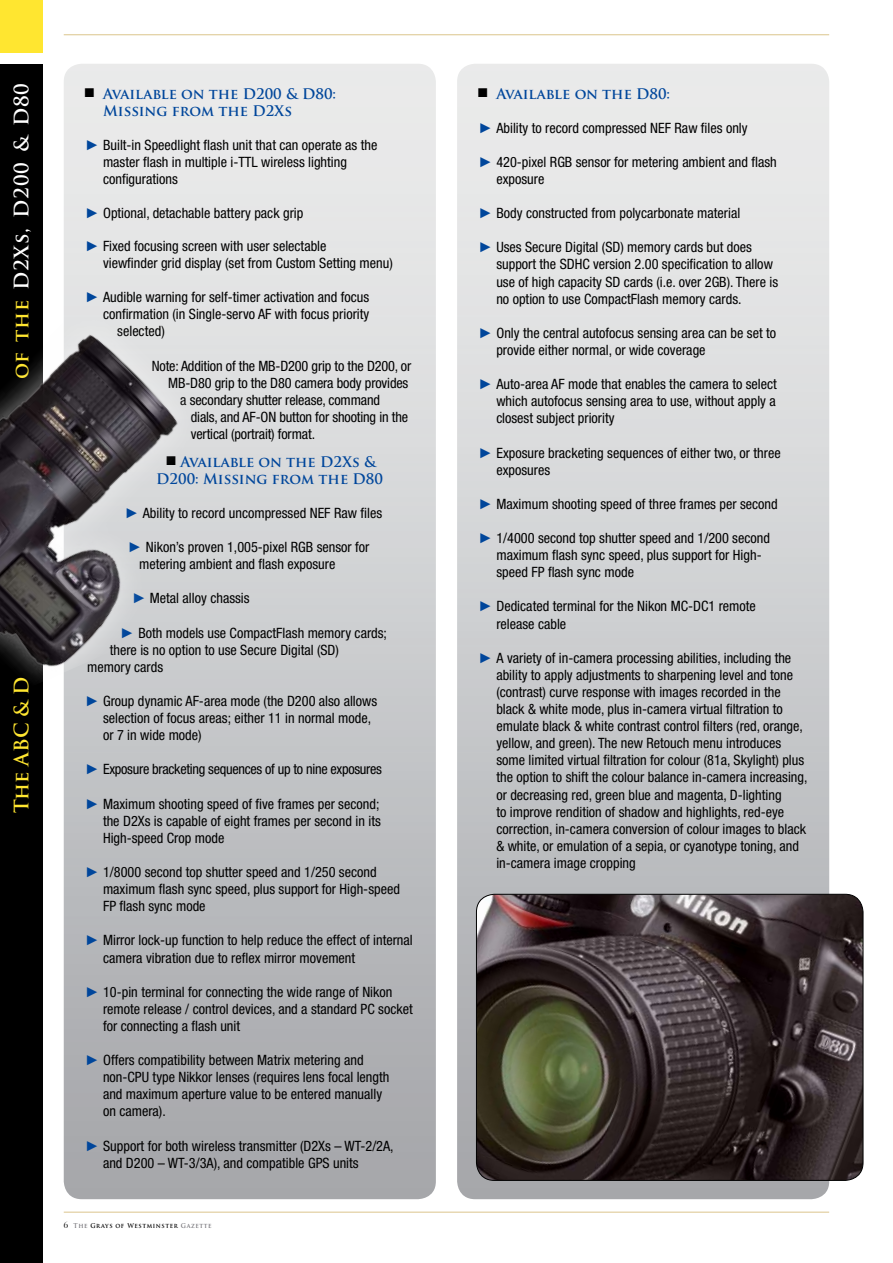
<style>
.page{position:relative;width:893px;height:1263px;background:#fff}
.page>*{position:absolute;margin:0;border:0;box-sizing:border-box;transform-origin:0 0}
.t1{font:700 19.5px "Trajan Pro";letter-spacing:.035em;color:#fff}
.t2{font:700 19.5px "Trajan Pro";color:#ffe630}
.t3{font:condensed 14.25px/17.1px "Helvetica Neue LT";color:#000}
.t4{font:700 14.25px/17.1px "Trajan Pro";color:#00469b}
.t5{font:condensed 14.25px "Helvetica Neue LT";letter-spacing:-.02em;color:#000}
.t6{font:700 6.45px "Trajan Pro";letter-spacing:.1em;color:#000;scale:.93 1}
.s1{color:#ffe630}
.s2{font-family:"Arial";font-stretch:normal;color:#00469b}
.s3{color:#747378}
</style>
<div class="page">
<hr style="left:64px;top:1212px;width:765px;height:1px;background:#dbc58c">
<hr style="left:64px;top:34px;width:765px;height:1px;background:#dbc58c">
<img style="left:457px;top:64px;width:372px;height:1135px;border-radius:18px">
<div style="left:0;top:0;width:43px;height:1263px;background:#000"></div>
<div style="left:0;top:0;width:43px;height:64px;background:#ffe630"></div>
<div style="left:0;top:53px;width:43px;height:11px;background:#fff"></div>
<img style="left:476px;top:894px;width:387px;height:286px">
<div style="left:476px;top:894px;width:387px;height:286px;border:1px solid #000;border-radius:18px"></div>
<img style="left:0;top:266px;width:313px;height:432px">
<img style="left:716px;top:34px;width:114px;height:241px">
<svg style="left:85px;top:88px;width:9px;height:9px"></svg>
<svg style="left:167px;top:456px;width:9px;height:9px"></svg>
<svg style="left:478px;top:88px;width:9px;height:9px"></svg>
<svg style="left:478px;top:1148px;width:9px;height:9px"></svg>
<h1 class="t1" style="left:9px;top:379px;width:298px;rotate:-90deg"><span class="s1">of the</span> D2Xs, D200 &amp; D80</h1>
<p class="t4" style="left:103px;top:85px;width:235px">Available on the D200 &amp; D80:<br>Missing from the D2Xs</p>
<p class="t3" style="left:103px;top:136px;width:276px;text-indent:-18px"><span class="s2">►</span> Built-in Speedlight flash unit that can operate as the master flash in multiple i-TTL wireless lighting configurations</p>
<p class="t3" style="left:85px;top:204px;width:220px"><span class="s2">►</span> Optional, detachable battery pack grip</p>
<p class="t3" style="left:103px;top:237px;width:291px;text-indent:-18px"><span class="s2">►</span> Fixed focusing screen with user selectable<br>viewfinder grid display (set from Custom Setting menu)</p>
<p class="t3" style="left:85px;top:288px;width:286px"><span class="s2">►</span> Audible warning for self-timer activation and focus</p>
<p class="t3" style="left:103px;top:306px;width:268px">confirmation (in Single-servo AF with focus priority</p>
<p class="t3" style="left:117px;top:323px;width:49px">selected)</p>
<p class="t3" style="left:152px;top:357px;width:261px">Note: Addition of the MB-D200 grip to the D200, or</p>
<p class="t3" style="left:168px;top:374px;width:242px">MB-D80 grip to the D80 camera body provides</p>
<p class="t3" style="left:180px;top:391px;width:201px">a secondary shutter release, command</p>
<p class="t3" style="left:191px;top:408px;width:219px">dials, and AF-ON button for shooting in the</p>
<p class="t3" style="left:191px;top:425px;width:126px">vertical (portrait) format.</p>
<p class="t4" style="left:156px;top:453px;width:228px;text-indent:24px">Available on the D2Xs &amp;<br>D200: Missing from the D80</p>
<p class="t3" style="left:125px;top:504px;width:259px"><span class="s2">►</span> Ability to record uncompressed NEF Raw files</p>
<p class="t3" style="left:139px;top:538px;width:232px;text-indent:-11px"><span class="s2">►</span> Nikon’s proven 1,005-pixel RGB sensor for metering ambient and flash exposure</p>
<p class="t3" style="left:132px;top:590px;width:119px"><span class="s2">►</span> Metal alloy chassis</p>
<p class="t3" style="left:120px;top:624px;width:268px"><span class="s2">►</span> Both models use CompactFlash memory cards;</p>
<p class="t3" style="left:110px;top:641px;width:231px">there is no option to use Secure Digital (SD)</p>
<p class="t3" style="left:87px;top:658px;width:77px">memory cards</p>
<p class="t3" style="left:103px;top:692px;width:276px;text-indent:-18px"><span class="s2">►</span> Group dynamic AF-area mode (the D200 also allows selection of focus areas; either 11 in normal mode, or 7 in wide mode)</p>
<p class="t5" style="left:85px;top:761px;width:298px"><span class="s2">►</span> Exposure bracketing sequences of up to nine exposures</p>
<p class="t3" style="left:103px;top:795px;width:279px;text-align:justify;text-indent:-18px"><span class="s2">►</span> Maximum shooting speed of five frames per second; the D2Xs is capable of eight frames per second in its High-speed Crop mode</p>
<p class="t3" style="left:103px;top:863px;width:298px;text-indent:-18px"><span class="s2">►</span> 1/8000 second top shutter speed and 1/250 second maximum flash sync speed, plus support for High-speed<br>FP flash sync mode</p>
<p class="t3" style="left:103px;top:932px;width:311px;text-indent:-18px"><span class="s2">►</span> Mirror lock-up function to help reduce the effect of internal camera vibration due to reflex mirror movement</p>
<p class="t3" style="left:103px;top:983px;width:311px;text-indent:-18px"><span class="s2">►</span> 10-pin terminal for connecting the wide range of Nikon remote release / control devices, and a standard PC socket for connecting a flash unit</p>
<p class="t3" style="left:103px;top:1051px;width:288px;text-indent:-18px"><span class="s2">►</span> Offers compatibility between Matrix metering and non-CPU type Nikkor lenses (requires lens focal length and maximum aperture value to be entered manually on camera).</p>
<p class="t3" style="left:103px;top:1137px;width:292px;text-indent:-18px"><span class="s2">►</span> Support for both wireless transmitter (D2Xs – WT-2/2A, and D200 – WT-3/3A), and compatible GPS units</p>
<h1 class="t2" style="left:9px;top:813px;width:139px;rotate:-90deg">The ABC &amp; D</h1>
<p class="t6" style="left:74px;top:1222px;width:150px"><span class="s3">The</span> Grays of Westminster <span class="s3">Gazette</span></p>
<p class="t4" style="left:496px;top:85px;width:175px">Available on the D80:</p>
<p class="t3" style="left:478px;top:119px;width:271px"><span class="s2">►</span> Ability to record compressed NEF Raw files only</p>
<p class="t3" style="left:496px;top:153px;width:282px;text-indent:-18px"><span class="s2">►</span> 420-pixel RGB sensor for metering ambient and flash exposure</p>
<p class="t3" style="left:478px;top:204px;width:263px"><span class="s2">►</span> Body constructed from polycarbonate material</p>
<p class="t3" style="left:496px;top:239px;width:283px;text-indent:-18px"><span class="s2">►</span> Uses Secure Digital (SD) memory cards but does support the SDHC version 2.00 specification to allow use of high capacity SD cards (i.e. over 2GB). There is no option to use CompactFlash memory cards.</p>
<p class="t3" style="left:496px;top:324px;width:281px;text-indent:-18px"><span class="s2">►</span> Only the central autofocus sensing area can be set to provide either normal, or wide coverage</p>
<p class="t3" style="left:496px;top:375px;width:282px;text-align:justify;text-indent:-18px"><span class="s2">►</span> Auto-area AF mode that enables the camera to select which autofocus sensing area to use, without apply a closest subject priority</p>
<p class="t3" style="left:496px;top:444px;width:286px;text-indent:-18px"><span class="s2">►</span> Exposure bracketing sequences of either two, or three exposures</p>
<p class="t3" style="left:478px;top:495px;width:301px"><span class="s2">►</span> Maximum shooting speed of three frames per second</p>
<p class="t3" style="left:496px;top:529px;width:275px;text-indent:-18px"><span class="s2">►</span> 1/4000 second top shutter speed and 1/200 second maximum flash sync speed, plus support for High&shy;speed FP flash sync mode</p>
<p class="t3" style="left:496px;top:598px;width:261px;text-indent:-18px"><span class="s2">►</span> Dedicated terminal for the Nikon MC-DC1 remote release cable</p>
<p class="t3" style="left:496px;top:649px;width:313px;text-indent:-18px"><span class="s2">►</span> A variety of in-camera processing abilities, including the ability to apply adjustments to sharpening level and tone (contrast) curve response with images recorded in the black &amp; white mode, plus in-camera virtual filtration to emulate black &amp; white contrast control filters (red, orange, yellow, and green). The new Retouch menu introduces some limited virtual filtration for colour (81a, Skylight) plus the option to shift the colour balance in-camera increasing, or decreasing red, green blue and magenta, D-lighting<br>to improve rendition of shadow and highlights, red-eye correction, in-camera conversion of colour images to black &amp; white, or emulation of a sepia, or cyanotype toning, and in-camera image cropping</p>
</div>
